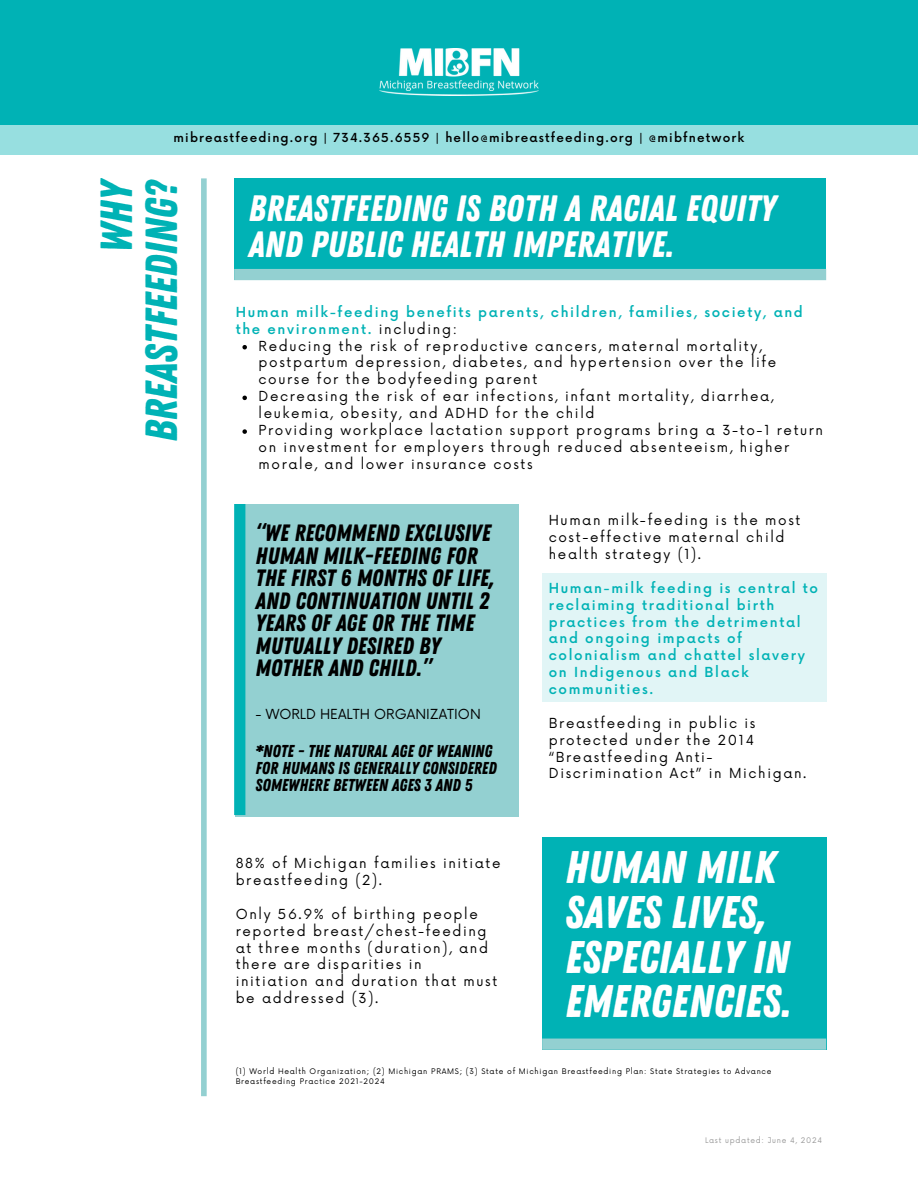
<style>
.page{position:relative;width:918px;height:1188px;background:#fff}
.page>*{position:absolute;margin:0;border:0;box-sizing:border-box;transform-origin:0 0}
.t1{font:45.6px/44.8px "Zing Rust Base";color:#fff}
.t2{font:45px/45px "Zing Rust Base";color:#00b2b5;text-align:right}
.t3{font:36.6px/36px "Zing Rust Base";color:#fff}
.t4{font:23.55px/22.5px "Zing Rust Base";color:#000}
.t5{font:17.25px/16.8px "Zing Rust Base";color:#000}
.t6{font:13.5px/16.8px "Now";letter-spacing:.12em;color:#000}
.t7{font:500 13.5px/16.8px "Now";letter-spacing:.12em;color:#00b2b5}
.t8{font:13.5px "Now";color:#000}
.t9{font:500 12.15px "Now";letter-spacing:.095em;color:#000}
.t10{font:7.5px/10.1px "Now";letter-spacing:.095em;color:#000}
.t11{font:7.5px "Now";letter-spacing:.095em;color:#999}
.s1{font-weight:400;color:#000}
</style>
<div class="page">
<div style="left:0;top:0;width:918px;height:125px;background:#00b2b5"></div>
<div style="left:0;top:125px;width:918px;height:30px;background:#97dfe0"></div>
<img style="left:379px;top:49px;width:160px;height:47px">
<div style="left:201px;top:178px;width:6px;height:918px;background:#93d0d1"></div>
<div style="left:234px;top:178px;width:592px;height:102px;background:#00b2b5"></div>
<svg style="left:242px;top:345px;width:5px;height:4px"></svg>
<svg style="left:242px;top:396px;width:5px;height:4px"></svg>
<svg style="left:242px;top:429px;width:5px;height:5px"></svg>
<div style="left:236px;top:504px;width:283px;height:313px;background:#93d0d1"></div>
<div style="left:542px;top:574px;width:284px;height:128px;background:#e1f5f6"></div>
<div style="left:542px;top:837px;width:284px;height:213px;background:#00b2b5"></div>
<div style="left:234px;top:269px;width:592px;height:11px;background:#93d0d1"></div>
<div style="left:542px;top:1039px;width:284px;height:11px;background:#93d0d1"></div>
<div style="left:234px;top:504px;width:11px;height:311px;background:#00b2b5"></div>
<p class="t9" style="left:174px;top:131px;width:572px">mibreastfeeding.org | 734.365.6559 | hello@mibreastfeeding.org | @mibfnetwork</p>
<h2 class="t2" style="left:95px;top:442px;width:266px;rotate:-90deg">why breastfeeding?</h2>
<h3 class="t3" style="left:249px;top:192px;width:529px">BREASTFEEDING IS BOTH A RACIAL EQUITY<br>AND PUBLIC HEALTH IMPERATIVE.</h3>
<p class="t7" style="left:236px;top:304px;width:569px">Human milk-feeding benefits parents, children, families, society, and the environment. <span class="s1">including:</span></p>
<p class="t6" style="left:259px;top:338px;width:519px">Reducing the risk of reproductive cancers, maternal mortality, postpartum depression, diabetes, and hypertension over the life course for the bodyfeeding parent</p>
<p class="t6" style="left:259px;top:389px;width:517px">Decreasing the risk of ear infections, infant mortality, diarrhea, leukemia, obesity, and ADHD for the child</p>
<p class="t6" style="left:259px;top:422px;width:566px">Providing workplace lactation support programs bring a 3-to-1 return on investment for employers through reduced absenteeism, higher morale, and lower insurance costs</p>
<h6 class="t4" style="left:256px;top:522px;width:240px">“WE RECOMMEND EXCLUSIVE<br>HUMAN MILK-FEEDING FOR<br>THE FIRST 6 MONTHS OF LIFE,<br>AND CONTINUATION UNTIL 2<br>YEARS OF AGE OR THE TIME<br>MUTUALLY DESIRED BY<br>MOTHER AND CHILD.”</h6>
<h5 class="t8" style="left:256px;top:706px;width:227px">- WORLD HEALTH ORGANIZATION</h5>
<p class="t5" style="left:256px;top:743px;width:243px">*NOTE - THE NATURAL AGE OF WEANING<br>FOR HUMANS IS GENERALLY CONSIDERED<br>SOMEWHERE BETWEEN AGES 3 AND 5</p>
<h1 class="t6" style="left:236px;top:856px;width:266px">88% of Michigan families initiate breastfeeding (2).</h1>
<p class="t6" style="left:236px;top:906px;width:263px">Only 56.9% of birthing people reported breast/chest-feeding at three months (duration), and there are disparities in<br>initiation and duration that must be addressed (3).</p>
<p class="t6" style="left:549px;top:513px;width:253px">Human milk-feeding is the most cost-effective maternal child health strategy (1).</p>
<p class="t7" style="left:549px;top:580px;width:271px">Human-milk feeding is central to reclaiming traditional birth practices from the detrimental and ongoing impacts of colonialism and chattel slavery on Indigenous and Black communities.</p>
<p class="t6" style="left:549px;top:715px;width:259px">Breastfeeding in public is protected under the 2014 “Breastfeeding Anti-<br>Discrimination Act” in Michigan.</p>
<p class="t1" style="left:565px;top:846px;width:227px">HUMAN MILK<br>SAVES LIVES,<br>ESPECIALLY IN<br>EMERGENCIES.</p>
<h4 class="t10" style="left:236px;top:1066px;width:537px">(1) World Health Organization; (2) Michigan PRAMS; (3) State of Michigan Breastfeeding Plan: State Strategies to Advance<br>Breastfeeding Practice 2021-2024</h4>
<p class="t11" style="left:705px;top:1137px;width:118px">Last updated: June 4, 2024</p>
</div>
